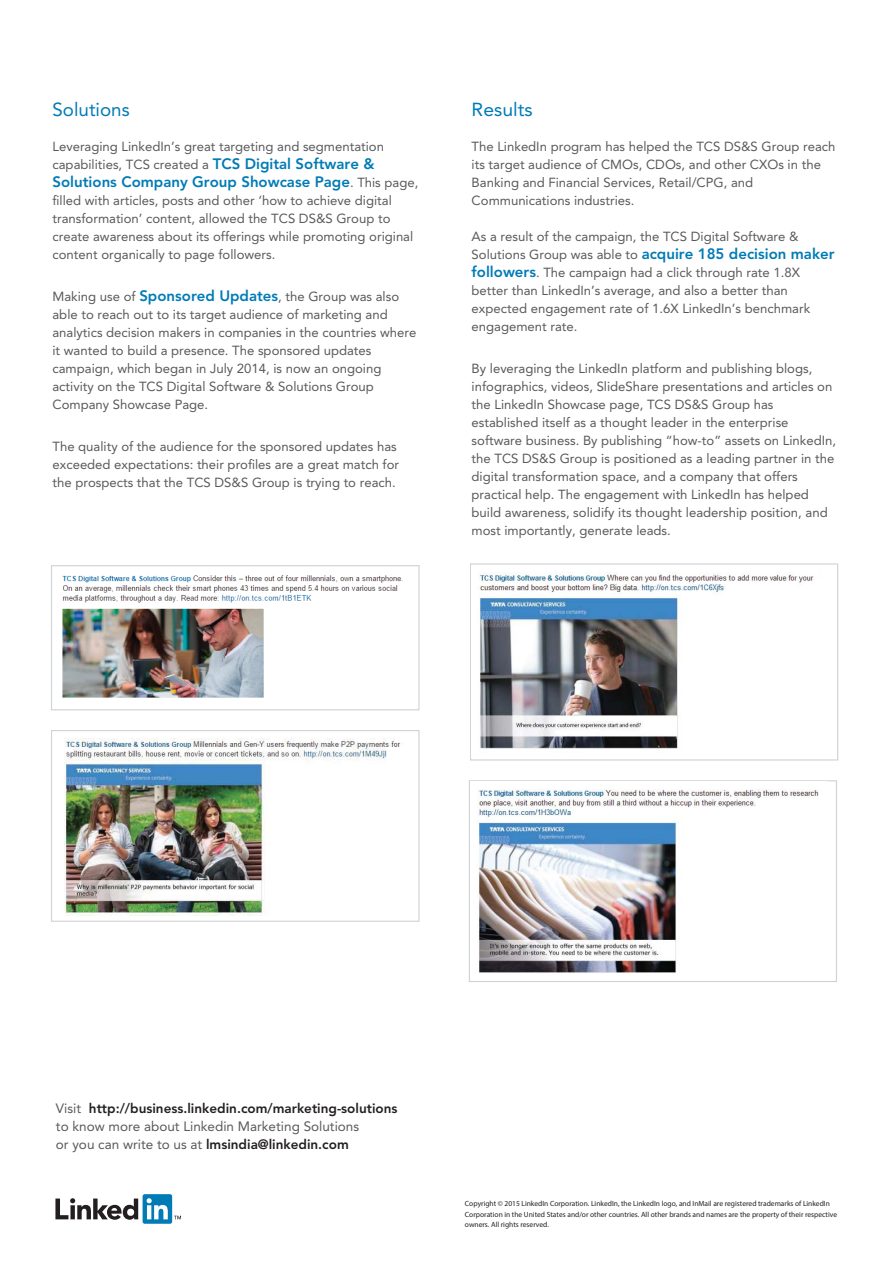
<style>
.page{position:relative;width:895px;height:1265px;background:#fff}
.page>*{position:absolute;margin:0;border:0;box-sizing:border-box;transform-origin:0 0}
.t1{font:18.75px "Avenir LT Std";color:#007bb6}
.t2{font:800 15px "Avenir LT Std";color:#007bb6}
.t3{font:800 13.5px/18px "Avenir LT Std";color:#231f20}
.t4{font:13.2px/18px "Avenir LT Std";color:#58595b}
.t5{font:7.5px/10.5px "Myriad Pro";color:#231f20}
.s1{font-weight:800;font-size:15px;color:#007bb6}
.s2{font-weight:400;font-size:13.2px;color:#58595b}
.s3{font-weight:400;color:#58595b}
</style>
<div class="page">
<div style="left:51px;top:565px;width:368px;height:145px;border:1px solid #d1d3d4"></div>
<img style="left:62px;top:575px;width:341px;height:123px">
<div style="left:470px;top:563px;width:368px;height:197px;border:1px solid #d1d3d4"></div>
<div style="left:469px;top:780px;width:368px;height:201px;border:1px solid #d1d3d4"></div>
<img style="left:64px;top:738px;width:337px;height:177px">
<div style="left:51px;top:729px;width:368px;height:192px;border:1px solid #d1d3d4"></div>
<svg style="left:55px;top:1198px;width:83px;height:21px"></svg>
<svg style="left:143px;top:1193px;width:29px;height:30px"></svg>
<svg style="left:147px;top:1197px;width:21px;height:21px"></svg>
<svg style="left:174px;top:1215px;width:7px;height:3px"></svg>
<img style="left:471px;top:565px;width:343px;height:191px">
<img style="left:470px;top:781px;width:357px;height:192px">
<h1 class="t1" style="left:52px;top:100px;width:79px">Solutions</h1>
<p class="t4" style="left:52px;top:138px;width:333px">Leveraging LinkedIn’s great targeting and segmentation capabilities, TCS created a <span class="s1">TCS Digital Software &amp;</span></p>
<p class="t2" style="left:52px;top:176px;width:367px">Solutions Company Group Showcase Page<span class="s2">. This page,</span></p>
<p class="t4" style="left:52px;top:192px;width:362px">filled with articles, posts and other ‘how to achieve digital transformation’ content, allowed the TCS DS&amp;S Group to create awareness about its offerings while promoting original content organically to page followers.</p>
<p class="t4" style="left:52px;top:288px;width:365px">Making use of <span class="s1">Sponsored Updates</span>, the Group was also able to reach out to its target audience of marketing and analytics decision makers in companies in the countries where it wanted to build a presence. The sponsored updates campaign, which began in July 2014, is now an ongoing activity on the TCS Digital Software &amp; Solutions Group Company Showcase Page.</p>
<p class="t4" style="left:52px;top:438px;width:348px">The quality of the audience for the sponsored updates has exceeded expectations: their profiles are a great match for the prospects that the TCS DS&amp;S Group is trying to reach.</p>
<h1 class="t1" style="left:471px;top:100px;width:63px">Results</h1>
<p class="t4" style="left:471px;top:138px;width:365px">The LinkedIn program has helped the TCS DS&amp;S Group reach its target audience of CMOs, CDOs, and other CXOs in the Banking and Financial Services, Retail/CPG, and Communications industries.</p>
<p class="t4" style="left:471px;top:228px;width:364px">As a result of the campaign, the TCS Digital Software &amp; Solutions Group was able to <span class="s1">acquire 185 decision maker followers</span>. The campaign had a click through rate 1.8X better than LinkedIn’s average, and also a better than expected engagement rate of 1.6X LinkedIn’s benchmark engagement rate.</p>
<p class="t4" style="left:471px;top:360px;width:366px">By leveraging the LinkedIn platform and publishing blogs, infographics, videos, SlideShare presentations and articles on the LinkedIn Showcase page, TCS DS&amp;S Group has established itself as a thought leader in the enterprise software business. By publishing “how-to” assets on LinkedIn, the TCS DS&amp;S Group is positioned as a leading partner in the digital transformation space, and a company that offers practical help. The engagement with LinkedIn has helped build awareness, solidify its thought leadership position, and most importantly, generate leads.</p>
<p class="t3" style="left:56px;top:1100px;width:343px"><span class="s3">Visit</span> http://business.linkedin.com/marketing-solutions <span class="s3">to know more about Linkedin Marketing Solutions<br>or you can write to us at</span> lmsindia@linkedin.com</p>
<p class="t5" style="left:465px;top:1198px;width:374px">Copyright © 2015 LinkedIn Corporation. LinkedIn, the LinkedIn logo, and InMail are registered trademarks of LinkedIn<br>Corporation in the United States and/or other countries. All other brands and names are the property of their respective owners. All rights reserved.</p>
</div>
